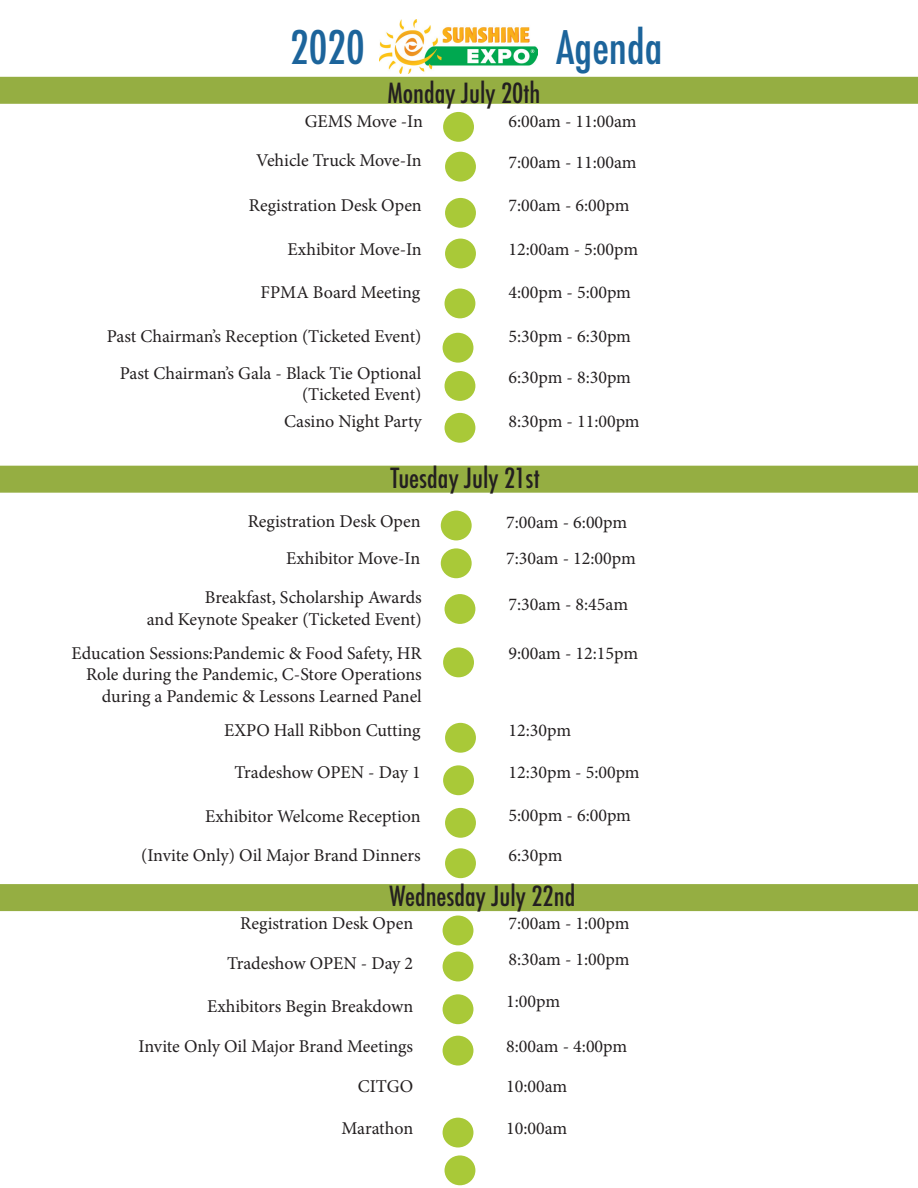
<style>
.page{position:relative;width:918px;height:1188px;background:#fff}
.page>*{position:absolute;margin:0;border:0;box-sizing:border-box;transform-origin:0 0}
.t1{font:500 condensed 45px "Futura";color:#1c649b}
.t2{font:500 condensed 27px "Futura";color:#231f20}
.t3{font:18px/21.6px "Minion Pro";color:#231f20;text-align:right}
</style>
<div class="page">
<div style="left:0;top:77px;width:918px;height:27px;background:#95ae42"></div>
<div style="left:443px;top:112px;width:31px;height:30px;background:#a9c938;border-radius:50%"></div>
<div style="left:0;top:466px;width:918px;height:27px;background:#95ae42"></div>
<div style="left:0;top:884px;width:918px;height:27px;background:#95ae42"></div>
<div style="left:445px;top:152px;width:31px;height:30px;background:#a9c938;border-radius:50%"></div>
<div style="left:445px;top:198px;width:31px;height:30px;background:#a9c938;border-radius:50%"></div>
<div style="left:445px;top:239px;width:31px;height:29px;background:#a9c938;border-radius:50%"></div>
<div style="left:445px;top:289px;width:30px;height:29px;background:#a9c938;border-radius:50%"></div>
<div style="left:443px;top:333px;width:30px;height:30px;background:#a9c938;border-radius:50%"></div>
<div style="left:445px;top:371px;width:30px;height:30px;background:#a9c938;border-radius:50%"></div>
<div style="left:441px;top:511px;width:31px;height:29px;background:#a9c938;border-radius:50%"></div>
<div style="left:445px;top:594px;width:30px;height:30px;background:#a9c938;border-radius:50%"></div>
<div style="left:443px;top:647px;width:31px;height:30px;background:#a9c938;border-radius:50%"></div>
<div style="left:445px;top:723px;width:31px;height:30px;background:#a9c938;border-radius:50%"></div>
<div style="left:443px;top:765px;width:31px;height:30px;background:#a9c938;border-radius:50%"></div>
<div style="left:443px;top:916px;width:30px;height:29px;background:#a9c938;border-radius:50%"></div>
<div style="left:443px;top:952px;width:30px;height:29px;background:#a9c938;border-radius:50%"></div>
<div style="left:443px;top:994px;width:30px;height:30px;background:#a9c938;border-radius:50%"></div>
<div style="left:443px;top:1036px;width:30px;height:30px;background:#a9c938;border-radius:50%"></div>
<img style="left:380px;top:19px;width:157px;height:55px">
<div style="left:445px;top:808px;width:31px;height:30px;background:#a9c938;border-radius:50%"></div>
<div style="left:445px;top:413px;width:30px;height:30px;background:#a9c938;border-radius:50%"></div>
<div style="left:445px;top:848px;width:31px;height:30px;background:#a9c938;border-radius:50%"></div>
<div style="left:441px;top:548px;width:31px;height:30px;background:#a9c938;border-radius:50%"></div>
<div style="left:443px;top:1118px;width:30px;height:30px;background:#a9c938;border-radius:50%"></div>
<div style="left:445px;top:1155px;width:30px;height:30px;background:#a9c938;border-radius:50%"></div>
<p class="t1" style="left:290px;top:19px;width:76px">2020</p>
<p class="t1" style="left:556px;top:19px;width:108px">Agenda</p>
<p class="t2" style="left:387px;top:76px;width:154px">Monday July 20th</p>
<p class="t3" style="left:305px;top:110px;width:120px">GEMS Move -In</p>
<p class="t3" style="left:508px;top:110px;width:130px">6:00am - 11:00am</p>
<p class="t3" style="left:256px;top:150px;width:167px">Vehicle Truck Move-In</p>
<p class="t3" style="left:508px;top:151px;width:130px">7:00am - 11:00am</p>
<p class="t3" style="left:249px;top:195px;width:174px">Registration Desk Open</p>
<p class="t3" style="left:508px;top:195px;width:123px">7:00am - 6:00pm</p>
<p class="t3" style="left:288px;top:238px;width:136px">Exhibitor Move-In</p>
<p class="t3" style="left:508px;top:238px;width:131px">12:00am - 5:00pm</p>
<p class="t3" style="left:261px;top:281px;width:161px">FPMA Board Meeting</p>
<p class="t3" style="left:107px;top:326px;width:316px">Past Chairman’s Reception (Ticketed Event)</p>
<p class="t3" style="left:120px;top:362px;width:303px">Past Chairman’s Gala - Black Tie Optional</p>
<p class="t3" style="left:302px;top:384px;width:121px">(Ticketed Event)</p>
<p class="t3" style="left:508px;top:281px;width:124px">4:00pm - 5:00pm</p>
<p class="t3" style="left:508px;top:326px;width:124px">5:30pm - 6:30pm</p>
<p class="t3" style="left:508px;top:367px;width:124px">6:30pm - 8:30pm</p>
<p class="t3" style="left:284px;top:410px;width:139px">Casino Night Party</p>
<p class="t3" style="left:508px;top:410px;width:133px">8:30pm - 11:00pm</p>
<p class="t2" style="left:390px;top:461px;width:151px">Tuesday July 21st</p>
<p class="t3" style="left:248px;top:510px;width:174px">Registration Desk Open</p>
<p class="t3" style="left:506px;top:512px;width:123px">7:00am - 6:00pm</p>
<p class="t3" style="left:286px;top:548px;width:136px">Exhibitor Move-In</p>
<p class="t3" style="left:506px;top:548px;width:131px">7:30am - 12:00pm</p>
<p class="t3" style="left:205px;top:587px;width:218px">Breakfast, Scholarship Awards</p>
<p class="t3" style="left:147px;top:608px;width:277px">and Keynote Speaker (Ticketed Event)</p>
<p class="t3" style="left:508px;top:594px;width:121px">7:30am - 8:45am</p>
<p class="t3" style="left:72px;top:642px;width:352px">Education Sessions:Pandemic &amp; Food Safety, HR<br>Role during the Pandemic, C-Store Operations during a Pandemic &amp; Lessons Learned Panel</p>
<p class="t3" style="left:508px;top:642px;width:131px">9:00am - 12:15pm</p>
<p class="t3" style="left:224px;top:719px;width:198px">EXPO Hall Ribbon Cutting</p>
<p class="t3" style="left:508px;top:719px;width:64px">12:30pm</p>
<p class="t3" style="left:235px;top:762px;width:188px">Tradeshow OPEN - Day 1</p>
<p class="t3" style="left:508px;top:762px;width:133px">12:30pm - 5:00pm</p>
<p class="t3" style="left:205px;top:806px;width:217px">Exhibitor Welcome Reception</p>
<p class="t3" style="left:141px;top:845px;width:281px">(Invite Only) Oil Major Brand Dinners</p>
<p class="t3" style="left:508px;top:805px;width:124px">5:00pm - 6:00pm</p>
<p class="t3" style="left:508px;top:845px;width:55px">6:30pm</p>
<p class="t2" style="left:390px;top:879px;width:187px">Wednesday July 22nd</p>
<p class="t3" style="left:240px;top:912px;width:174px">Registration Desk Open</p>
<p class="t3" style="left:508px;top:912px;width:123px">7:00am - 1:00pm</p>
<p class="t3" style="left:227px;top:953px;width:188px">Tradeshow OPEN - Day 2</p>
<p class="t3" style="left:508px;top:948px;width:123px">8:30am - 1:00pm</p>
<p class="t3" style="left:207px;top:995px;width:208px">Exhibitors Begin Breakdown</p>
<p class="t3" style="left:506px;top:991px;width:55px">1:00pm</p>
<p class="t3" style="left:139px;top:1035px;width:276px">Invite Only Oil Major Brand Meetings</p>
<p class="t3" style="left:506px;top:1035px;width:123px">8:00am - 4:00pm</p>
<p class="t3" style="left:358px;top:1075px;width:57px">CITGO</p>
<p class="t3" style="left:506px;top:1075px;width:63px">10:00am</p>
<p class="t3" style="left:342px;top:1117px;width:73px">Marathon</p>
<p class="t3" style="left:506px;top:1117px;width:63px">10:00am</p>
</div>
